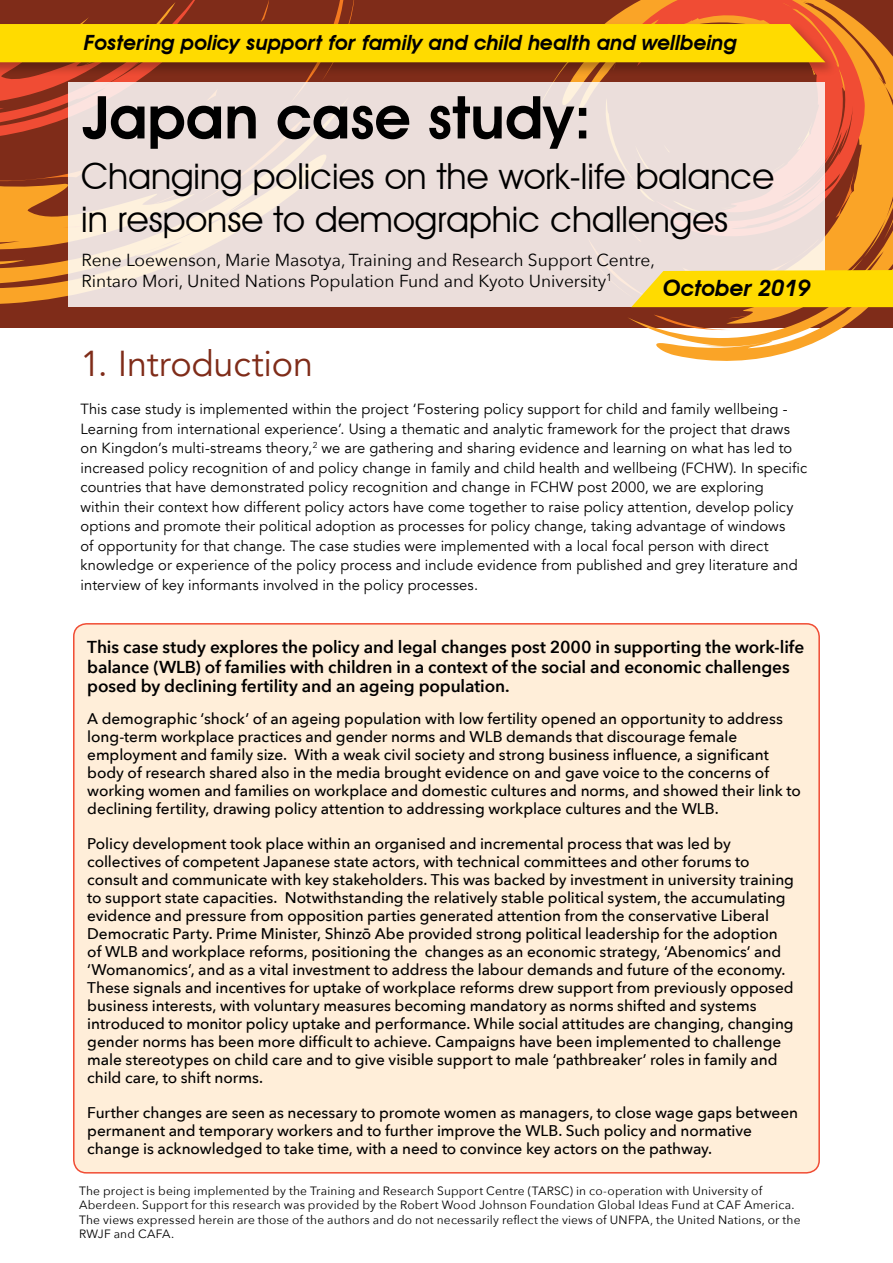
<style>
.page{position:relative;width:893px;height:1263px;background:#fff}
.page>*{position:absolute;margin:0;border:0;box-sizing:border-box;transform-origin:0 0}
.t1{font:600 59.4px "Avant Garde IT Cby BT";color:#000}
.t2{font:36px/43.2px "Avant Garde IT Cby BT";color:#000}
.t3{font:36px "Avenir";letter-spacing:-.005em;color:#7f2c19}
.t4{font:italic 600 22.5px "Avant Garde IT Cby BT";color:#000}
.t5{font:italic 600 21px "Avant Garde IT Cby BT";color:#000}
.t6{font:17.4px/21.6px "Avenir Next";color:#000}
.t7{font:600 17.25px/19.5px "Avenir Next";letter-spacing:-.005em;color:#000}
.t8{font:500 15.45px/18px "Avenir Next";letter-spacing:-.005em;color:#000}
.t9{font:14.7px/19.5px "Avenir";letter-spacing:.005em;color:#000}
.t10{font:12px/14.4px "Avenir Next";letter-spacing:.015em;color:#000}
</style>
<div class="page">
<div style="left:74px;top:624px;width:745px;height:549px;background:#ffeed9;border-radius:13px"></div>
<div style="left:0;top:0;width:893px;height:327px;background:#7f2c19"></div>
<svg style="left:537px;top:307px;width:356px;height:54px"></svg>
<svg style="left:654px;top:315px;width:96px;height:15px"></svg>
<svg style="left:0;top:0;width:893px;height:307px;background:#dfba8b"></svg>
<h3 class="t5" style="left:84px;top:30px;width:654px">Fostering policy support for family and child health and wellbeing</h3>
<h1 class="t1" style="left:83px;top:82px;width:510px">Japan case study:</h1>
<h2 class="t2" style="left:81px;top:154px;width:694px">Changing policies on the work-life balance in response to demographic challenges</h2>
<p class="t6" style="left:81px;top:248px;width:575px">Rene Loewenson, Marie Masotya, Training and Research Support Centre,<br>Rintaro Mori, United Nations Population Fund and Kyoto University<sup>1</sup></p>
<h3 class="t4" style="left:663px;top:274px;width:149px">October 2019</h3>
<h2 class="t3" style="left:81px;top:342px;width:234px">1. Introduction</h2>
<p class="t9" style="left:81px;top:400px;width:728px">This case study is implemented within the project ‘Fostering policy support for child and family wellbeing - Learning from international experience’. Using a thematic and analytic framework for the project that draws on Kingdon’s multi-streams theory,<sup>2</sup> we are gathering and sharing evidence and learning on what has led to increased policy recognition of and policy change in family and child health and wellbeing (FCHW). In specific countries that have demonstrated policy recognition and change in FCHW post 2000, we are exploring<br>within their context how different policy actors have come together to raise policy attention, develop policy options and promote their political adoption as processes for policy change, taking advantage of windows<br>of opportunity for that change. The case studies were implemented with a local focal person with direct knowledge or experience of the policy process and include evidence from published and grey literature and interview of key informants involved in the policy processes.</p>
<p class="t7" style="left:87px;top:637px;width:719px">This case study explores the policy and legal changes post 2000 in supporting the work-life balance (WLB) of families with children in a context of the social and economic challenges posed by declining fertility and an ageing population.</p>
<p class="t8" style="left:87px;top:709px;width:715px">A demographic ‘shock’ of an ageing population with low fertility opened an opportunity to address long-term workplace practices and gender norms and WLB demands that discourage female employment and family size. With a weak civil society and strong business influence, a significant body of research shared also in the media brought evidence on and gave voice to the concerns of working women and families on workplace and domestic cultures and norms, and showed their link to declining fertility, drawing policy attention to addressing workplace cultures and the WLB.</p>
<p class="t8" style="left:87px;top:834px;width:708px">Policy development took place within an organised and incremental process that was led by collectives of competent Japanese state actors, with technical committees and other forums to consult and communicate with key stakeholders. This was backed by investment in university training to support state capacities. Notwithstanding the relatively stable political system, the accumulating evidence and pressure from opposition parties generated attention from the conservative Liberal Democratic Party. Prime Minister, Shinzō Abe provided strong political leadership for the adoption of WLB and workplace reforms, positioning the changes as an economic strategy, ‘Abenomics’ and ‘Womanomics’, and as a vital investment to address the labour demands and future of the economy.<br>These signals and incentives for uptake of workplace reforms drew support from previously opposed business interests, with voluntary measures becoming mandatory as norms shifted and systems introduced to monitor policy uptake and performance. While social attitudes are changing, changing gender norms has been more difficult to achieve. Campaigns have been implemented to challenge male stereotypes on child care and to give visible support to male ‘pathbreaker’ roles in family and child care, to shift norms.</p>
<p class="t8" style="left:87px;top:1103px;width:712px">Further changes are seen as necessary to promote women as managers, to close wage gaps between permanent and temporary workers and to further improve the WLB. Such policy and normative change is acknowledged to take time, with a need to convince key actors on the pathway.</p>
<p class="t10" style="left:79px;top:1183px;width:723px">The project is being implemented by the Training and Research Support Centre (TARSC) in co-operation with University of Aberdeen. Support for this research was provided by the Robert Wood Johnson Foundation Global Ideas Fund at CAF America.<br>The views expressed herein are those of the authors and do not necessarily reflect the views of UNFPA, the United Nations, or the RWJF and CAFA.</p>
</div>
